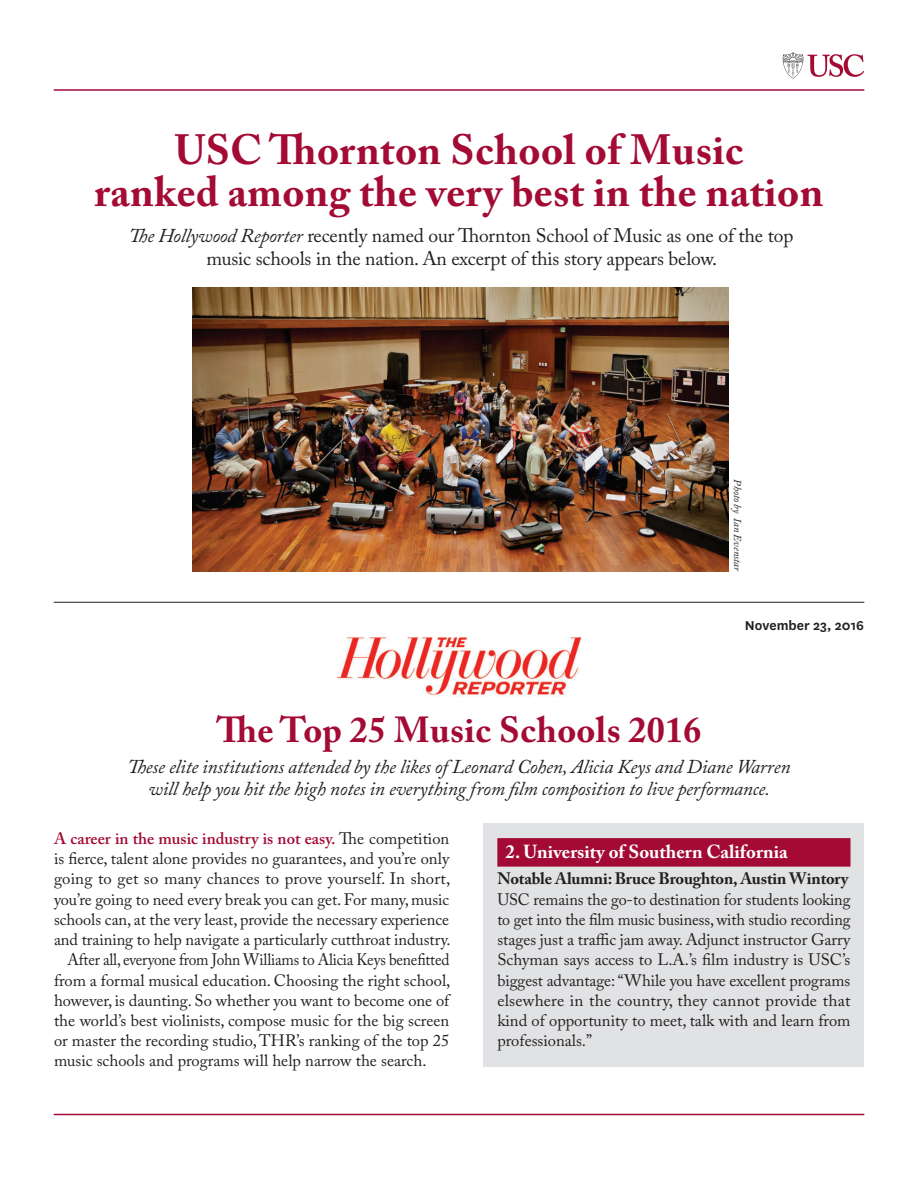
<style>
.page{position:relative;width:918px;height:1188px;background:#fff}
.page>*{position:absolute;margin:0;border:0;box-sizing:border-box;transform-origin:0 0}
.AM_Hed_24_27_CARD{font:700 42px/42px "Adobe Caslon Pro";letter-spacing:.01em;color:#a30a34;text-align:center}
.AM_Hed_24_27_CARD-2{font:700 36px "Adobe Caslon Pro";letter-spacing:.01em;color:#a30a34}
.AM_Hed_24_27_CARD-3{font:italic 19.5px/22.5px "Adobe Caslon Pro";letter-spacing:-.01em;color:#231f20;text-align:center}
.AM_Body_Indent{font:19.5px/22.5px "Adobe Caslon Pro";letter-spacing:-.01em;color:#231f20;text-align:center}
.AM_Body_Indent-2{font:700 18.75px "Adobe Caslon Pro";color:#fff}
.AM_Body_Indent-3{font:16.5px/20.2px "Adobe Caslon Pro";color:#231f20;text-align:justify}
.AM_Body_Indent-4{font:16.5px/20.2px "Adobe Caslon Pro";color:#231f20;text-align:justify;scale:.94 1}
.AM_Body_Indent-5{font:700 16.5px "Adobe Caslon Pro";letter-spacing:-.01em;color:#231f20}
.AM_Date_Upper_Right{font:600 15px "National";color:#231f20}
.HH_Photo_Caption_cop{font:italic 10.5px "Adobe Caslon Pro";letter-spacing:-.005em;color:#231f20}
.s1{font-style:italic}
.s2{font-weight:600;color:#a30a34}
</style>
<div class="page">
<svg style="left:783px;top:52px;width:81px;height:27px"></svg>
<hr style="left:54px;top:89px;width:810px;height:2px;background:#a30a34">
<hr style="left:54px;top:602px;width:810px;height:1px;background:#231f20">
<hr style="left:54px;top:1114px;width:810px;height:1px;background:#a30a34">
<img style="left:193px;top:287px;width:536px;height:285px">
<img style="left:338px;top:637px;width:243px;height:60px">
<div style="left:484px;top:823px;width:380px;height:243px;background:#e1e2e4"></div>
<div style="left:497px;top:838px;width:353px;height:29px;background:#a30a34"></div>
<p class="AM_Hed_24_27_CARD" style="left:95px;top:129px;width:730px">USC Thornton School of Music<br>ranked among the very best in the nation</p>
<p class="AM_Body_Indent" style="left:129px;top:224px;width:666px"><span class="s1">The Hollywood Reporter</span> recently named our Thornton School of Music as one of the top music schools in the nation. An excerpt of this story appears below.</p>
<p class="HH_Photo_Caption_cop" style="left:744px;top:479px;width:93px;rotate:90deg">Photo by Ian Evenstar</p>
<p class="AM_Date_Upper_Right" style="left:745px;top:615px;width:121px">November 23, 2016</p>
<p class="AM_Hed_24_27_CARD-2" style="left:216px;top:709px;width:487px">The Top 25 Music Schools 2016</p>
<p class="AM_Hed_24_27_CARD-3" style="left:127px;top:755px;width:665px">These elite institutions attended by the likes of Leonard Cohen, Alicia Keys and Diane Warren will help you hit the high notes in everything from film composition to live performance.</p>
<p class="AM_Body_Indent-3" style="left:54px;top:828px;width:398px"><span class="s2">A career in the music industry is not easy.</span> The competition is fierce, talent alone provides no guarantees, and you’re only going to get so many chances to prove yourself. In short, you’re going to need every break you can get. For many, music schools can, at the very least, provide the necessary experience and training to help navigate a particularly cutthroat industry.</p>
<p class="AM_Body_Indent-4" style="left:54px;top:949px;width:423px;text-indent:14px">After all, everyone from John Williams to Alicia Keys benefitted from a formal musical education. Choosing the right school, however, is daunting. So whether you want to become one of the world’s best violinists, compose music for the big screen or master the recording studio, THR’s ranking of the top 25 music schools and programs will help narrow the search.</p>
<p class="AM_Body_Indent-2" style="left:506px;top:841px;width:284px">2. University of Southern California</p>
<p class="AM_Body_Indent-5" style="left:497px;top:869px;width:353px">Notable Alumni: Bruce Broughton, Austin Wintory</p>
<p class="AM_Body_Indent-3" style="left:497px;top:889px;width:355px">USC remains the go-to destination for students looking to get into the film music business, with studio recording stages just a traffic jam away. Adjunct instructor Garry Schyman says access to L.A.’s film industry is USC’s biggest advantage: “While you have excellent programs elsewhere in the country, they cannot provide that kind of opportunity to meet, talk with and learn from professionals.”</p>
</div>
